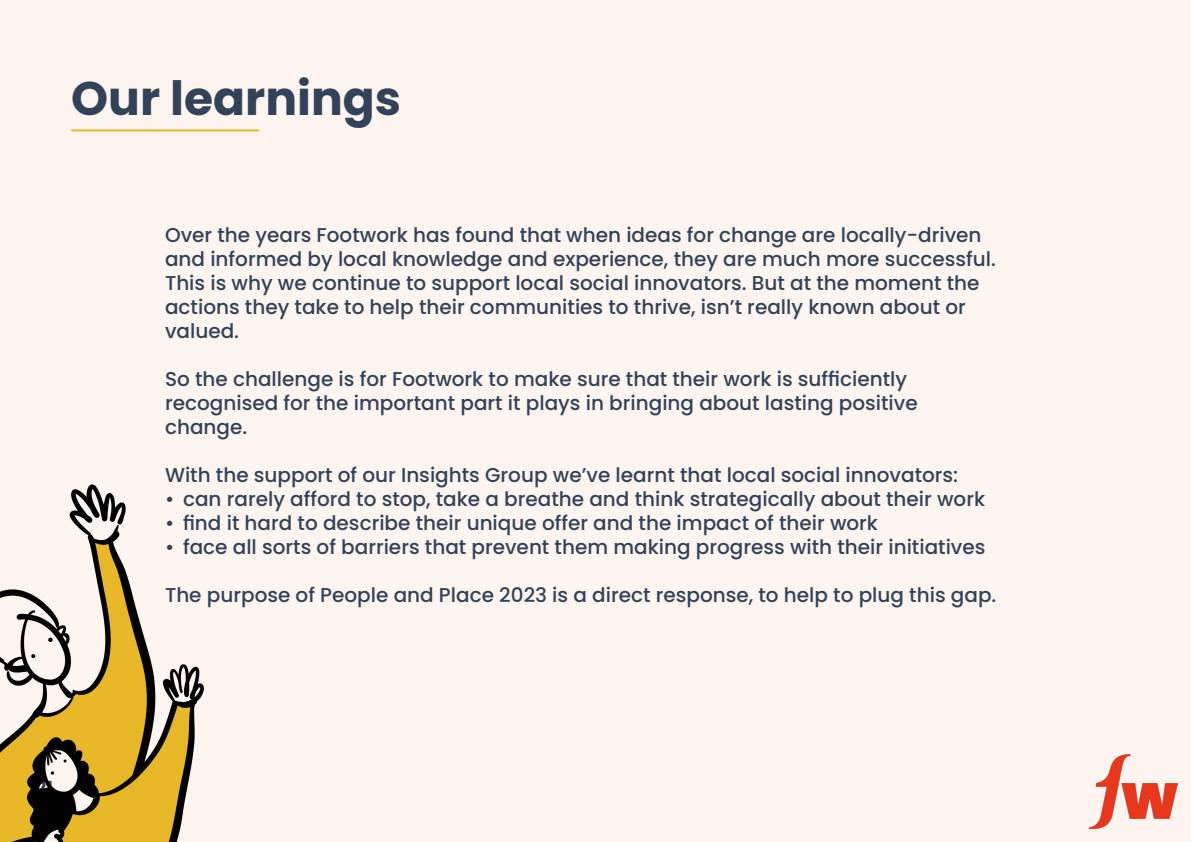
<style>
.page{position:relative;width:1191px;height:842px;background:#fef5f0}
.page>*{position:absolute;margin:0;border:0;box-sizing:border-box;transform-origin:0 0}
.t1{font:700 47.1px "Poppins";color:#324258}
.t2{font:500 20px/24px "Poppins";color:#324258}
.t3{font:700 18px "Poppins";color:#324258}
</style>
<div class="page">
<img style="left:1089px;top:755px;width:88px;height:73px">
<hr style="left:71px;top:129px;width:188px;height:2px;background:#e8b826">
<img style="left:0;top:484px;width:204px;height:358px">
<h1 class="t1" style="left:71px;top:71px;width:331px">Our learnings</h1>
<p class="t2" style="left:165px;top:223px;width:832px">Over the years Footwork has found that when ideas for change are locally-driven and informed by local knowledge and experience, they are much more successful.<br>This is why we continue to support local social innovators. But at the moment the actions they take to help their communities to thrive, isn’t really known about or valued.</p>
<p class="t2" style="left:165px;top:367px;width:754px">So the challenge is for Footwork to make sure that their work is sufficiently recognised for the important part it plays in bringing about lasting positive change.</p>
<p class="t2" style="left:165px;top:463px;width:794px">With the support of our Insights Group we’ve learnt that local social innovators:</p>
<p class="t2" style="left:165px;top:487px;width:821px">• can rarely afford to stop, take a breathe and think strategically about their work</p>
<p class="t2" style="left:165px;top:511px;width:714px">• find it hard to describe their unique offer and the impact of their work</p>
<p class="t2" style="left:165px;top:535px;width:822px">• face all sorts of barriers that prevent them making progress with their initiatives</p>
<p class="t2" style="left:165px;top:583px;width:833px">The purpose of People and Place 2023 is a direct response, to help to plug this gap.</p>
<p class="t3" style="left:36px;top:778px;width:19px">21</p>
</div>
